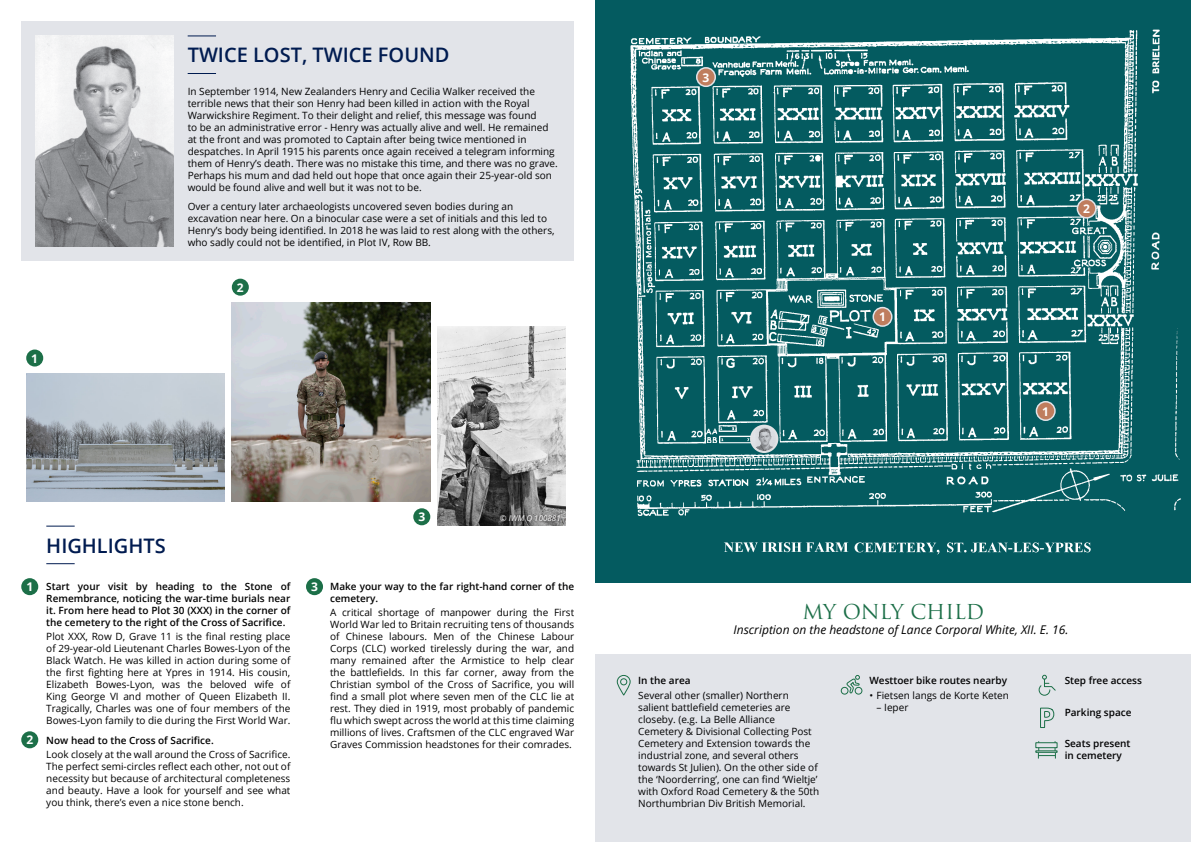
<style>
.page{position:relative;width:1191px;height:842px;background:#fff}
.page>*{position:absolute;margin:0;border:0;box-sizing:border-box;transform-origin:0 0}
.t1{font:600 20px "Open Sans";color:#001b50}
.t2{font:20px "Trajan Pro 3";letter-spacing:-.01em;color:#1c6f48}
.t3{font:italic 12px "Open Sans";color:#000001}
.t4{font:700 12px "Open Sans";color:#fff}
.t5{font:10px/12px "Open Sans";color:#000001}
.t6{font:600 10px/12px "Open Sans";color:#000001}
.t7{font:italic 8px "Open Sans";color:#fff}
</style>
<div class="page">
<div style="left:21px;top:21px;width:553px;height:240px;background:#e2e4e9"></div>
<img style="left:35px;top:35px;width:138px;height:211px">
<svg style="left:188px;top:35px;width:28px;height:1px"></svg>
<svg style="left:188px;top:73px;width:28px;height:1px"></svg>
<div style="left:595px;top:655px;width:596px;height:187px;background:#e2e4e9"></div>
<div style="left:595px;top:0;width:596px;height:583px;background:#045b60"></div>
<img style="left:630px;top:29px;width:551px;height:526px">
<svg style="left:616px;top:675px;width:15px;height:21px"></svg>
<svg style="left:1040px;top:707px;width:14px;height:21px"></svg>
<svg style="left:1038px;top:741px;width:18px;height:17px"></svg>
<div style="left:1035px;top:750px;width:22px;height:3px;background:#e2e4e9;border:1px solid #1c6f48"></div>
<svg style="left:1035px;top:742px;width:22px;height:6px"></svg>
<svg style="left:840px;top:675px;width:23px;height:20px"></svg>
<svg style="left:1038px;top:674px;width:18px;height:22px"></svg>
<img style="left:437px;top:327px;width:128px;height:198px">
<div style="left:413px;top:508px;width:17px;height:17px;background:#1c6f48;border-radius:50%"></div>
<img style="left:232px;top:303px;width:198px;height:198px">
<div style="left:232px;top:279px;width:17px;height:17px;background:#1c6f48;border-radius:50%"></div>
<img style="left:26px;top:374px;width:199px;height:127px">
<div style="left:26px;top:349px;width:17px;height:17px;background:#1c6f48;border-radius:50%"></div>
<div style="left:873px;top:308px;width:18px;height:18px;background:#bf7d5e;border-radius:50%"></div>
<div style="left:872px;top:307px;width:20px;height:20px;border:2px solid #e2e4e9;border-radius:50%"></div>
<div style="left:1036px;top:402px;width:19px;height:18px;background:#bf7d5e;border-radius:50%"></div>
<div style="left:1035px;top:401px;width:20px;height:20px;border:2px solid #e2e4e9;border-radius:50%"></div>
<div style="left:1077px;top:199px;width:18px;height:19px;background:#bf7d5e;border-radius:50%"></div>
<div style="left:1076px;top:199px;width:20px;height:20px;border:2px solid #e2e4e9;border-radius:50%"></div>
<div style="left:696px;top:68px;width:19px;height:18px;background:#bf7d5e;border-radius:50%"></div>
<div style="left:696px;top:67px;width:20px;height:20px;border:2px solid #e2e4e9;border-radius:50%"></div>
<div style="left:751px;top:426px;width:26px;height:26px;background:#e2e4e9;border-radius:50%"></div>
<img style="left:752px;top:427px;width:24px;height:24px;border-radius:12px">
<div style="left:750px;top:425px;width:28px;height:28px;border:2px solid #e1e2e4;border-radius:50%"></div>
<div style="left:498px;top:513px;width:64px;height:12px;background:#231f20;opacity:.75"></div>
<svg style="left:46px;top:526px;width:29px;height:1px"></svg>
<svg style="left:46px;top:563px;width:29px;height:1px"></svg>
<div style="left:21px;top:578px;width:17px;height:17px;background:#1c6f48;border-radius:50%"></div>
<div style="left:21px;top:731px;width:17px;height:17px;background:#1c6f48;border-radius:50%"></div>
<div style="left:306px;top:578px;width:17px;height:17px;background:#1c6f48;border-radius:50%"></div>
<p class="t4" style="left:31px;top:350px;width:8px">1</p>
<p class="t1" style="left:188px;top:41px;width:263px">TWICE LOST, TWICE FOUND</p>
<p class="t5" style="left:188px;top:85px;width:372px">In September 1914, New Zealanders Henry and Cecilia Walker received the terrible news that their son Henry had been killed in action with the Royal Warwickshire Regiment. To their delight and relief, this message was found<br>to be an administrative error - Henry was actually alive and well. He remained at the front and was promoted to Captain after being twice mentioned in despatches. In April 1915 his parents once again received a telegram informing them of Henry’s death. There was no mistake this time, and there was no grave.<br>Perhaps his mum and dad held out hope that once again their 25-year-old son would be found alive and well but it was not to be.</p>
<p class="t5" style="left:188px;top:200px;width:368px">Over a century later archaeologists uncovered seven bodies during an excavation near here. On a binocular case were a set of initials and this led to Henry’s body being identified. In 2018 he was laid to rest along with the others, who sadly could not be identified, in Plot IV, Row BB.</p>
<p class="t4" style="left:237px;top:279px;width:8px">2</p>
<p class="t4" style="left:26px;top:578px;width:8px">1</p>
<p class="t4" style="left:26px;top:731px;width:8px">2</p>
<p class="t1" style="left:46px;top:532px;width:121px">HIGHLIGHTS</p>
<p class="t6" style="left:46px;top:580px;width:246px;text-align:justify">Start your visit by heading to the Stone of Remembrance, noticing the war-time burials near it. From here head to Plot 30 (XXX) in the corner of the cemetery to the right of the Cross of Sacrifice.</p>
<p class="t5" style="left:46px;top:630px;width:246px;text-align:justify">Plot XXX, Row D, Grave 11 is the final resting place of 29-year-old Lieutenant Charles Bowes-Lyon of the Black Watch. He was killed in action during some of the first fighting here at Ypres in 1914. His cousin, Elizabeth Bowes-Lyon, was the beloved wife of King George VI and mother of Queen Elizabeth II.<br>Tragically, Charles was one of four members of the Bowes-Lyon family to die during the First World War.</p>
<p class="t6" style="left:46px;top:734px;width:169px">Now head to the Cross of Sacrifice.</p>
<p class="t5" style="left:46px;top:748px;width:246px;text-align:justify">Look closely at the wall around the Cross of Sacrifice.<br>The perfect semi-circles reflect each other, not out of necessity but because of architectural completeness and beauty. Have a look for yourself and see what you think, there’s even a nice stone bench.</p>
<p class="t4" style="left:418px;top:508px;width:8px">3</p>
<p class="t7" style="left:500px;top:513px;width:62px">© IWM Q 100881</p>
<p class="t4" style="left:311px;top:578px;width:8px">3</p>
<p class="t6" style="left:330px;top:580px;width:246px">Make your way to the far right-hand corner of the cemetery.</p>
<p class="t5" style="left:330px;top:606px;width:246px;text-align:justify">A critical shortage of manpower during the First World War led to Britain recruiting tens of thousands of Chinese labours. Men of the Chinese Labour Corps (CLC) worked tirelessly during the war, and many remained after the Armistice to help clear the battlefields. In this far corner, away from the Christian symbol of the Cross of Sacrifice, you will find a small plot where seven men of the CLC lie at rest. They died in 1919, most probably of pandemic flu which swept across the world at this time claiming millions of lives. Craftsmen of the CLC engraved War Graves Commission headstones for their comrades.</p>
<p class="t4" style="left:702px;top:69px;width:8px">3</p>
<p class="t4" style="left:879px;top:309px;width:8px">1</p>
<p class="t4" style="left:1083px;top:200px;width:8px">2</p>
<p class="t4" style="left:1042px;top:403px;width:8px">1</p>
<p class="t2" style="left:802px;top:598px;width:183px">MY ONLY CHILD</p>
<p class="t3" style="left:733px;top:621px;width:336px">Inscription on the headstone of Lance Corporal White, XII. E. 16.</p>
<p class="t6" style="left:1064px;top:674px;width:79px">Step free access</p>
<p class="t6" style="left:1064px;top:706px;width:68px">Parking space</p>
<p class="t6" style="left:1064px;top:737px;width:67px">Seats present in cemetery</p>
<p class="t6" style="left:638px;top:674px;width:54px">In the area</p>
<p class="t5" style="left:638px;top:689px;width:182px">Several other (smaller) Northern salient battlefield cemeteries are closeby. (e.g. La Belle Alliance Cemetery &amp; Divisional Collecting Post Cemetery and Extension towards the industrial zone, and several others towards St Julien). On the other side of the ‘Noorderring’, one can find ‘Wieltje’ with Oxford Road Cemetery &amp; the 50th Northumbrian Div British Memorial.</p>
<p class="t6" style="left:869px;top:674px;width:139px">Westtoer bike routes nearby</p>
<p class="t5" style="left:869px;top:689px;width:141px">• Fietsen langs de Korte Keten</p>
<p class="t5" style="left:876px;top:701px;width:33px">– Ieper</p>
</div>
